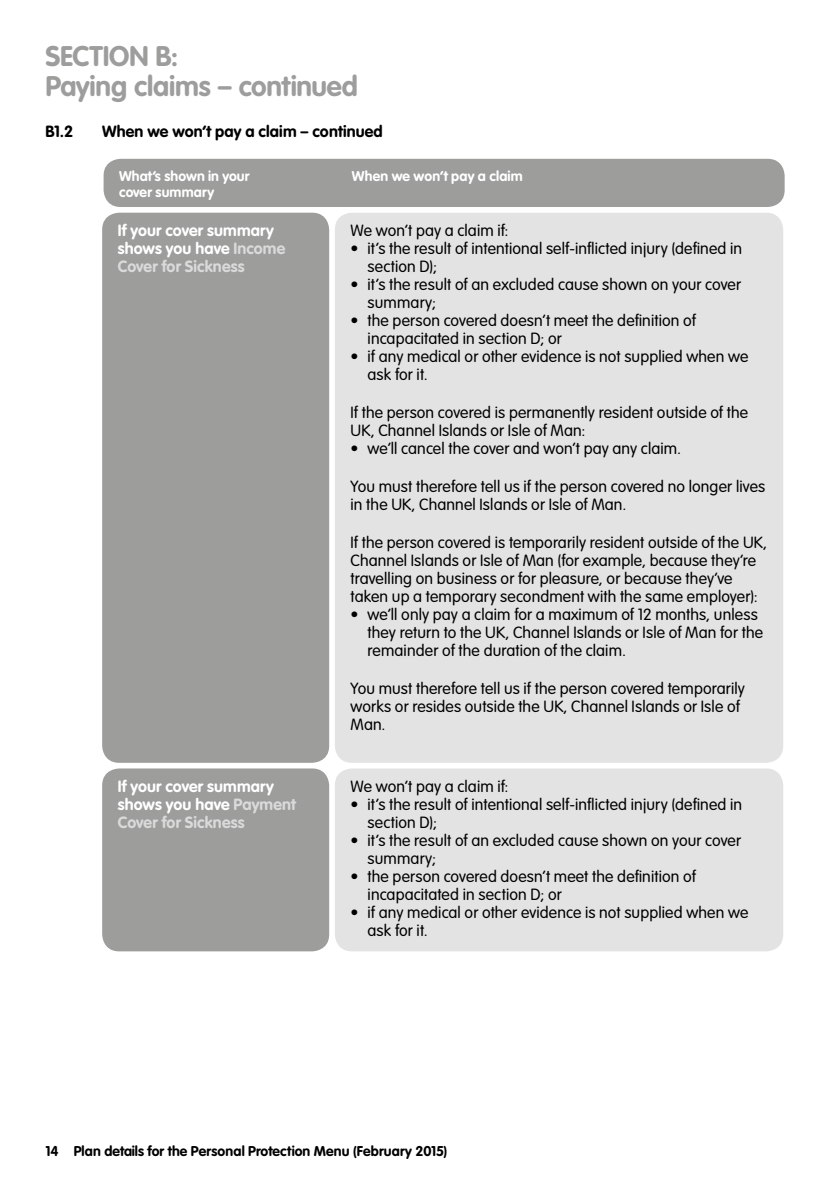
<style>
.page{position:relative;width:840px;height:1191px;background:#fff}
.page>*{position:absolute;margin:0;border:0;box-sizing:border-box;transform-origin:0 0}
.t1{font:700 28px/30px "VAG Rounded LT";letter-spacing:-.005em;color:#9d9d9c}
.t2{font:300 16px/18px "VAG Rounded LT";letter-spacing:.01em;color:#000}
.t3{font:700 16px/18px "VAG Rounded LT";letter-spacing:.005em;color:#fff}
.t4{font:700 16px "VAG Rounded LT";letter-spacing:.005em;color:#000}
.t5{font:700 14px "VAG Rounded LT";letter-spacing:.01em;color:#000}
.t6{font:700 14px/16px "VAG Rounded LT";letter-spacing:.01em;color:#fff}
.s1{color:#dadada}
</style>
<div class="page">
<div style="left:103px;top:159px;width:681px;height:48px;background:#9d9d9c;border-radius:17px"></div>
<div style="left:102px;top:213px;width:227px;height:550px;background:#9d9d9c;border-radius:17px"></div>
<div style="left:334px;top:213px;width:448px;height:550px;background:#e3e3e3;border-radius:17px"></div>
<div style="left:102px;top:768px;width:227px;height:183px;background:#9d9d9c;border-radius:17px"></div>
<div style="left:334px;top:768px;width:448px;height:183px;background:#e3e3e3;border-radius:17px"></div>
<h1 class="t1" style="left:45px;top:43px;width:314px">SECTION B:<br>Paying claims – continued</h1>
<p class="t4" style="left:45px;top:122px;width:29px">B1.2</p>
<p class="t4" style="left:102px;top:122px;width:282px">When we won’t pay a claim – continued</p>
<p class="t6" style="left:119px;top:168px;width:132px">What’s shown in your cover summary</p>
<p class="t6" style="left:352px;top:168px;width:172px">When we won’t pay a claim</p>
<p class="t3" style="left:118px;top:222px;width:169px">If your cover summary shows you have <span class="s1">Income<br>Cover for Sickness</span></p>
<p class="t2" style="left:350px;top:222px;width:159px">We won’t pay a claim if:</p>
<p class="t2" style="left:367px;top:240px;width:376px;text-indent:-17px">• it’s the result of intentional self-inflicted injury (defined in section D);</p>
<p class="t2" style="left:367px;top:276px;width:375px;text-indent:-17px">• it’s the result of an excluded cause shown on your cover summary;</p>
<p class="t2" style="left:367px;top:312px;width:329px;text-indent:-17px">• the person covered doesn’t meet the definition of incapacitated in section D; or</p>
<p class="t2" style="left:367px;top:348px;width:382px;text-indent:-17px">• if any medical or other evidence is not supplied when we ask for it.</p>
<p class="t2" style="left:350px;top:404px;width:399px">If the person covered is permanently resident outside of the<br>UK, Channel Islands or Isle of Man:</p>
<p class="t2" style="left:350px;top:440px;width:332px">• we’ll cancel the cover and won’t pay any claim.</p>
<p class="t2" style="left:350px;top:478px;width:416px">You must therefore tell us if the person covered no longer lives in the UK, Channel Islands or Isle of Man.</p>
<p class="t2" style="left:350px;top:534px;width:418px">If the person covered is temporarily resident outside of the UK, Channel Islands or Isle of Man (for example, because they’re travelling on business or for pleasure, or because they’ve taken up a temporary secondment with the same employer):</p>
<p class="t2" style="left:367px;top:606px;width:397px;text-indent:-17px">• we’ll only pay a claim for a maximum of 12 months, unless they return to the UK, Channel Islands or Isle of Man for the remainder of the duration of the claim.</p>
<p class="t2" style="left:350px;top:679px;width:395px">You must therefore tell us if the person covered temporarily works or resides outside the UK, Channel Islands or Isle of<br>Man.</p>
<p class="t3" style="left:118px;top:778px;width:179px">If your cover summary shows you have <span class="s1">Payment<br>Cover for Sickness</span></p>
<p class="t2" style="left:350px;top:778px;width:159px">We won’t pay a claim if:</p>
<p class="t2" style="left:367px;top:796px;width:376px;text-indent:-17px">• it’s the result of intentional self-inflicted injury (defined in section D);</p>
<p class="t2" style="left:367px;top:832px;width:375px;text-indent:-17px">• it’s the result of an excluded cause shown on your cover summary;</p>
<p class="t2" style="left:367px;top:868px;width:329px;text-indent:-17px">• the person covered doesn’t meet the definition of incapacitated in section D; or</p>
<p class="t2" style="left:367px;top:904px;width:382px;text-indent:-17px">• if any medical or other evidence is not supplied when we ask for it.</p>
<p class="t5" style="left:45px;top:1143px;width:403px">14 Plan details for the Personal Protection Menu (February 2015)</p>
</div>
